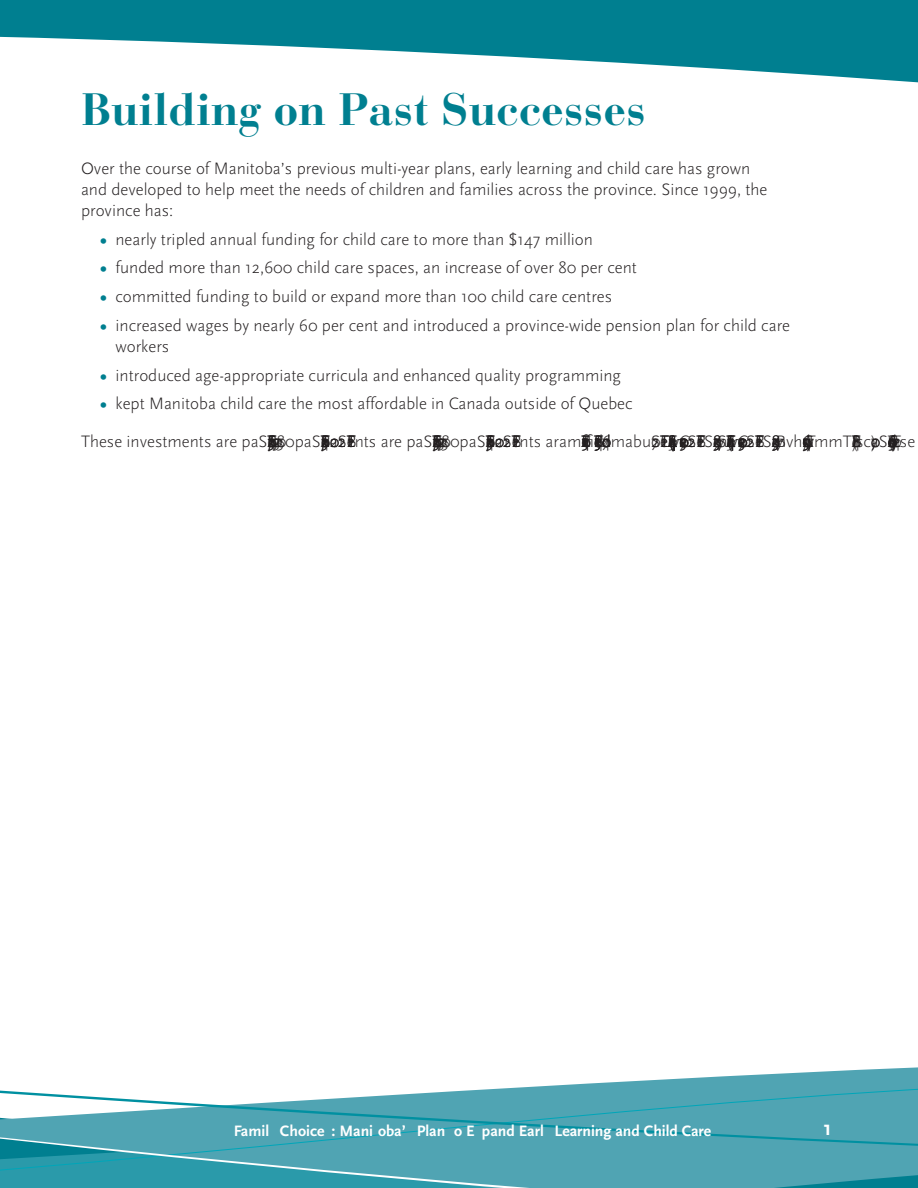
<style>
.page{position:relative;width:918px;height:1188px;background:#fff}
.page>*{position:absolute;margin:0;border:0;box-sizing:border-box;transform-origin:0 0}
.t1{font:700 45px "Bauer Bodoni";color:#007f90}
.t2{font:700 21px "Scala Sans";color:#fff}
.t3{font:300 17.25px/20.7px "Scala Sans";color:#231f20}
.t4{font:700 15.75px "Scala Sans";color:#fff}
.s1{font-weight:700;color:#007f90}
</style>
<div class="page">
<svg style="left:0;top:1067px;width:918px;height:121px;fill:#50a4b3"></svg>
<svg style="left:0;top:0;width:918px;height:83px;fill:#007f90"></svg>
<h1 class="t1" style="left:81px;top:83px;width:567px">Building on Past Successes</h1>
<p class="t3" style="left:81px;top:159px;width:688px">Over the course of Manitoba’s previous multi-year plans, early learning and child care has grown and developed to help meet the needs of children and families across the province. Since 1999, the province has:</p>
<p class="t3" style="left:100px;top:229px;width:494px"><span class="s1">•</span> nearly tripled annual funding for child care to more than $147 million</p>
<p class="t3" style="left:100px;top:258px;width:538px"><span class="s1">•</span> funded more than 12,600 child care spaces, an increase of over 80 per cent</p>
<p class="t3" style="left:100px;top:287px;width:513px"><span class="s1">•</span> committed funding to build or expand more than 100 child care centres</p>
<p class="t3" style="left:116px;top:315px;width:676px;text-indent:-15px"><span class="s1">•</span> increased wages by nearly 60 per cent and introduced a province-wide pension plan for child care workers</p>
<p class="t3" style="left:100px;top:365px;width:522px"><span class="s1">•</span> introduced age-appropriate curricula and enhanced quality programming</p>
<p class="t3" style="left:81px;top:385px;width:836px;line-height:37.8px;text-indent:19px"><span class="s1">•</span> kept Manitoba child care the most affordable in Canada outside of Quebec<br>These investments are paS ETB/Spa403t7.&lt;032,3080paS ETB/Spa403u02a12S ETB21ents are paS ETB/Spa403t7.&lt;032,3080paS ETB/Spa403u02a12S ETB21ents aram30BT415_2f0ifi8dq31.5TB2ed&lt;074&gt;6dmabu027S ET21e+4(8F0321Tm(ivC0.137se502a12S ETB21eS8o34m57-7S ET4(8+F0321Tm(ivC0.137se502a12S ETB21eS8o34m57-7Bvh0scn/Gq31.52)Tj7kmmTETB4)80(.sc)70aS.498056scnTd()Tj204ese</p>
<p class="t4" style="left:234px;top:1122px;width:479px">Family Choices: Manitoba’s Plan to Expand Early Learning and Child Care</p>
<p class="t2" style="left:823px;top:1117px;width:10px">1</p>
</div>
